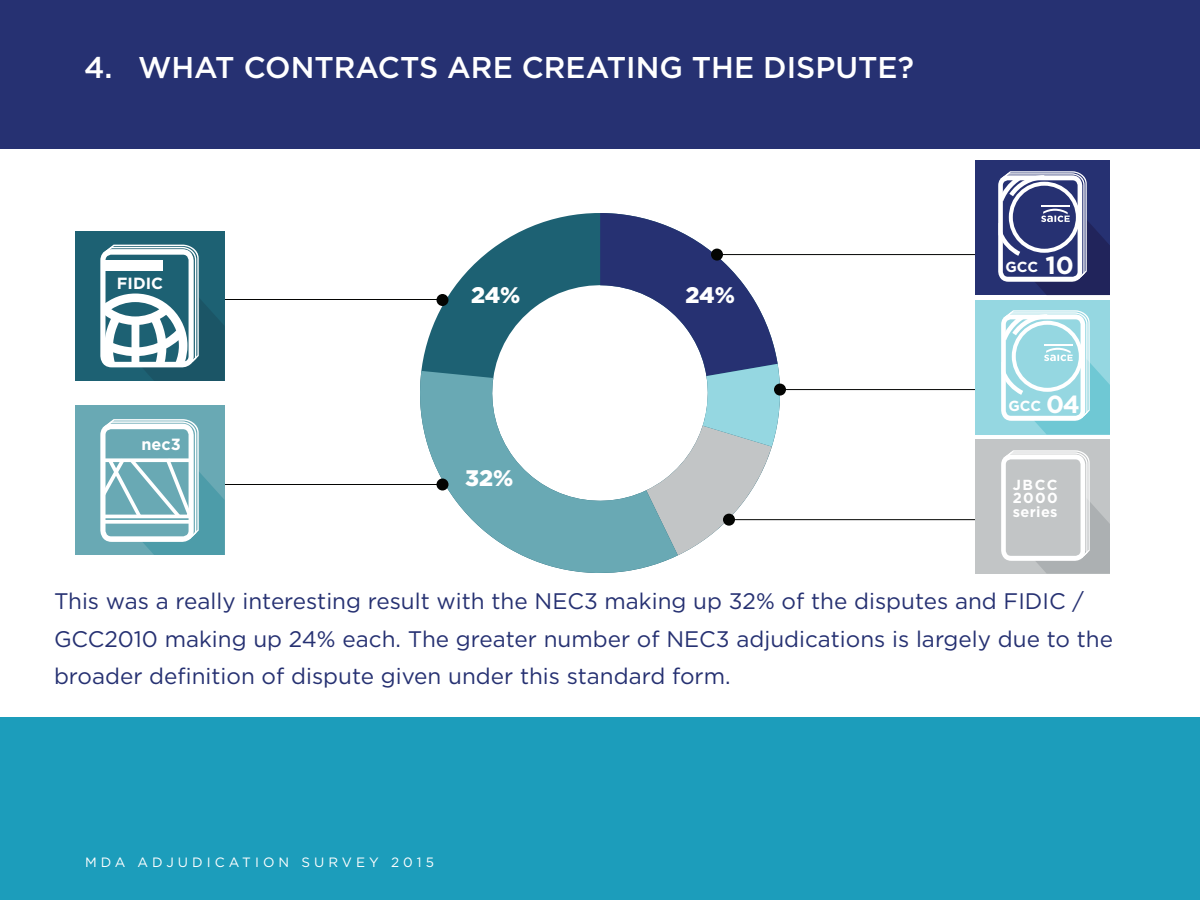
<style>
.page{position:relative;width:1200px;height:900px;background:#fff}
.page>*{position:absolute;margin:0;border:0;box-sizing:border-box;transform-origin:0 0}
.t1{font:500 30px "Gotham";color:#fff}
.t2{font:22.5px/37.5px "Gotham";color:#263172}
.t3{font:900 22.5px "Gotham";color:#fff}
.t4{font:700 16.2px "Gotham";color:#fff}
.t5{font:700 14.55px/13.5px "Gotham";letter-spacing:.025em;color:#fff;text-align:justify}
.t6{font:13.5px "Gotham";letter-spacing:.3em;color:#fff}
.s1{font-size:24.75px}
</style>
<div class="page">
<svg style="left:396px;top:213px;width:408px;height:308px"></svg>
<svg style="left:416px;top:371px;width:249px;height:202px"></svg>
<svg style="left:600px;top:213px;width:182px;height:348px"></svg>
<div style="left:0;top:0;width:1200px;height:148px;background:#263172"></div>
<div style="left:0;top:717px;width:1200px;height:183px;background:#1c9dbb"></div>
<div style="left:436px;top:478px;width:12px;height:12px;background:#040503;border-radius:50%"></div>
<hr style="left:182px;top:484px;width:264px;height:1px;background:#040503">
<div style="left:436px;top:294px;width:12px;height:12px;background:#040503;border-radius:50%"></div>
<hr style="left:182px;top:300px;width:264px;height:1px;background:#040503">
<div style="left:711px;top:249px;width:12px;height:12px;background:#040503;border-radius:50%"></div>
<hr style="left:718px;top:254px;width:286px;height:1px;background:#040503">
<div style="left:723px;top:514px;width:12px;height:12px;background:#040503;border-radius:50%"></div>
<hr style="left:730px;top:519px;width:274px;height:1px;background:#040503">
<div style="left:774px;top:384px;width:12px;height:12px;background:#040503;border-radius:50%"></div>
<hr style="left:780px;top:389px;width:224px;height:1px;background:#040503">
<div style="left:75px;top:405px;width:150px;height:150px;background:#69a9b4"></div>
<svg style="left:100px;top:419px;width:125px;height:136px"></svg>
<div style="left:75px;top:231px;width:150px;height:150px;background:#1d6173"></div>
<svg style="left:100px;top:245px;width:124px;height:136px"></svg>
<div style="left:975px;top:300px;width:135px;height:135px;background:#95d7e1"></div>
<svg style="left:1001px;top:310px;width:109px;height:125px"></svg>
<div style="left:975px;top:439px;width:135px;height:135px;background:#c2c5c6"></div>
<div style="left:975px;top:160px;width:135px;height:135px;background:#263172"></div>
<svg style="left:998px;top:171px;width:112px;height:124px"></svg>
<svg style="left:1001px;top:450px;width:109px;height:124px"></svg>
<h1 class="t1" style="left:84px;top:48px;width:831px">4. WHAT CONTRACTS ARE CREATING THE DISPUTE?</h1>
<p class="t4" style="left:117px;top:272px;width:48px">FIDIC</p>
<p class="t4" style="left:141px;top:434px;width:41px">nec3</p>
<p class="t3" style="left:471px;top:280px;width:51px">24%</p>
<p class="t3" style="left:686px;top:280px;width:51px">24%</p>
<p class="t3" style="left:465px;top:463px;width:50px">32%</p>
<p class="t5" style="left:1006px;top:260px;width:70px">GCC <span class="s1">10</span></p>
<p class="t5" style="left:1008px;top:400px;width:73px">GCC <span class="s1">04</span></p>
<p class="t5" style="left:1013px;top:478px;width:46px">JBCC 2000 series</p>
<p class="t2" style="left:54px;top:582px;width:1061px">This was a really interesting result with the NEC3 making up 32% of the disputes and FIDIC /<br>GCC2010 making up 24% each. The greater number of NEC3 adjudications is largely due to the broader definition of dispute given under this standard form.</p>
<p class="t6" style="left:85px;top:854px;width:350px">MDA ADJUDICATION SURVEY 2015</p>
</div>
